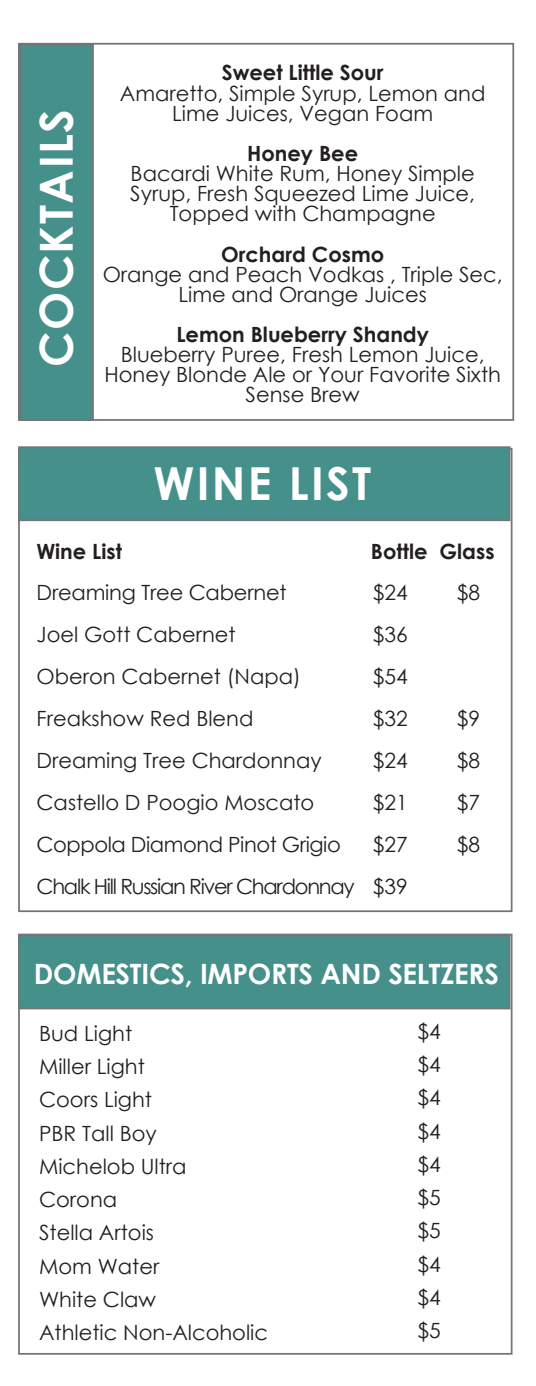
<style>
.page{position:relative;width:536px;height:1386px;background:#fff}
.page>*{position:absolute;margin:0;border:0;box-sizing:border-box;transform-origin:0 0}
.t1{font:700 45.5px "Century Gothic";letter-spacing:.03em;color:#fff}
.t2{font:700 45.5px "Century Gothic";letter-spacing:.05em;color:#fff}
.t3{font:700 28px "Century Gothic";letter-spacing:-.01em;color:#fff}
.t4{font:21px/33.2px "Century Gothic";color:#231f20;text-align:center}
.t5{font:700 21px "Century Gothic";color:#231f20}
</style>
<div class="page">
<div style="left:18px;top:43px;width:496px;height:378px;border:2px solid #727477"></div>
<div style="left:19px;top:44px;width:75px;height:377px;background:#45908b;border:2px solid #727477"></div>
<div style="left:18px;top:934px;width:494px;height:421px;border:2px solid #727477"></div>
<div style="left:18px;top:446px;width:492px;height:75px;background:#45908b;border:2px solid #727477"></div>
<div style="left:18px;top:935px;width:492px;height:74px;background:#45908b;border:2px solid #727477"></div>
<h1 class="t1" style="left:22px;top:367px;width:259px;rotate:-90deg">COCKTAILS</h1>
<p class="t5" style="left:222px;top:57px;width:163px">Sweet Little Sour</p>
<p class="t4" style="left:120px;top:83px;width:367px;line-height:20.1px">Amaretto, Simple Syrup, Lemon and<br>Lime Juices, Vegan Foam</p>
<p class="t5" style="left:247px;top:137px;width:112px">Honey Bee</p>
<p class="t4" style="left:130px;top:163px;width:346px;line-height:20.1px">Bacardi White Rum, Honey Simple<br>Syrup, Fresh Squeezed Lime Juice,<br>Topped with Champagne</p>
<p class="t5" style="left:221px;top:238px;width:164px">Orchard Cosmo</p>
<p class="t4" style="left:103px;top:264px;width:401px;line-height:20.1px">Orange and Peach Vodkas , Triple Sec,<br>Lime and Orange Juices</p>
<p class="t5" style="left:176px;top:318px;width:254px">Lemon Blueberry Shandy</p>
<p class="t4" style="left:104px;top:344px;width:398px;line-height:20.1px">Blueberry Puree, Fresh Lemon Juice,<br>Honey Blonde Ale or Your Favorite Sixth<br>Sense Brew</p>
<h1 class="t2" style="left:153px;top:449px;width:219px">WINE LIST</h1>
<p class="t5" style="left:36px;top:536px;width:87px">Wine List</p>
<p class="t5" style="left:371px;top:536px;width:125px">Bottle Glass</p>
<p class="t4" style="left:37px;top:571px;width:319px;line-height:42px;text-align:left">Dreaming Tree Cabernet<br>Joel Gott Cabernet<br>Oberon Cabernet (Napa)<br>Freakshow Red Blend<br>Dreaming Tree Chardonnay<br>Castello D Poogio Moscato<br>Coppola Diamond Pinot Grigio<br>Chalk Hill Russian River Chardonnay</p>
<p class="t4" style="left:373px;top:571px;width:36px;line-height:42px;text-align:justify">$24 $36 $54 $32 $24 $21 $27 $39</p>
<p class="t4" style="left:457px;top:575px;width:25px">$8</p>
<p class="t4" style="left:457px;top:697px;width:25px;line-height:42px;text-align:justify">$9 $8 $7 $8</p>
<h2 class="t3" style="left:34px;top:952px;width:466px">DOMESTICS, IMPORTS AND SELTZERS</h2>
<p class="t4" style="left:39px;top:1016px;width:230px;text-align:left">Bud Light<br>Miller Light<br>Coors Light<br>PBR Tall Boy<br>Michelob Ultra<br>Corona<br>Stella Artois<br>Mom Water<br>White Claw<br>Athletic Non-Alcoholic</p>
<p class="t4" style="left:417px;top:1014px;width:25px;text-align:justify">$4 $4 $4 $4 $4 $5 $5 $4 $4 $5</p>
</div>
